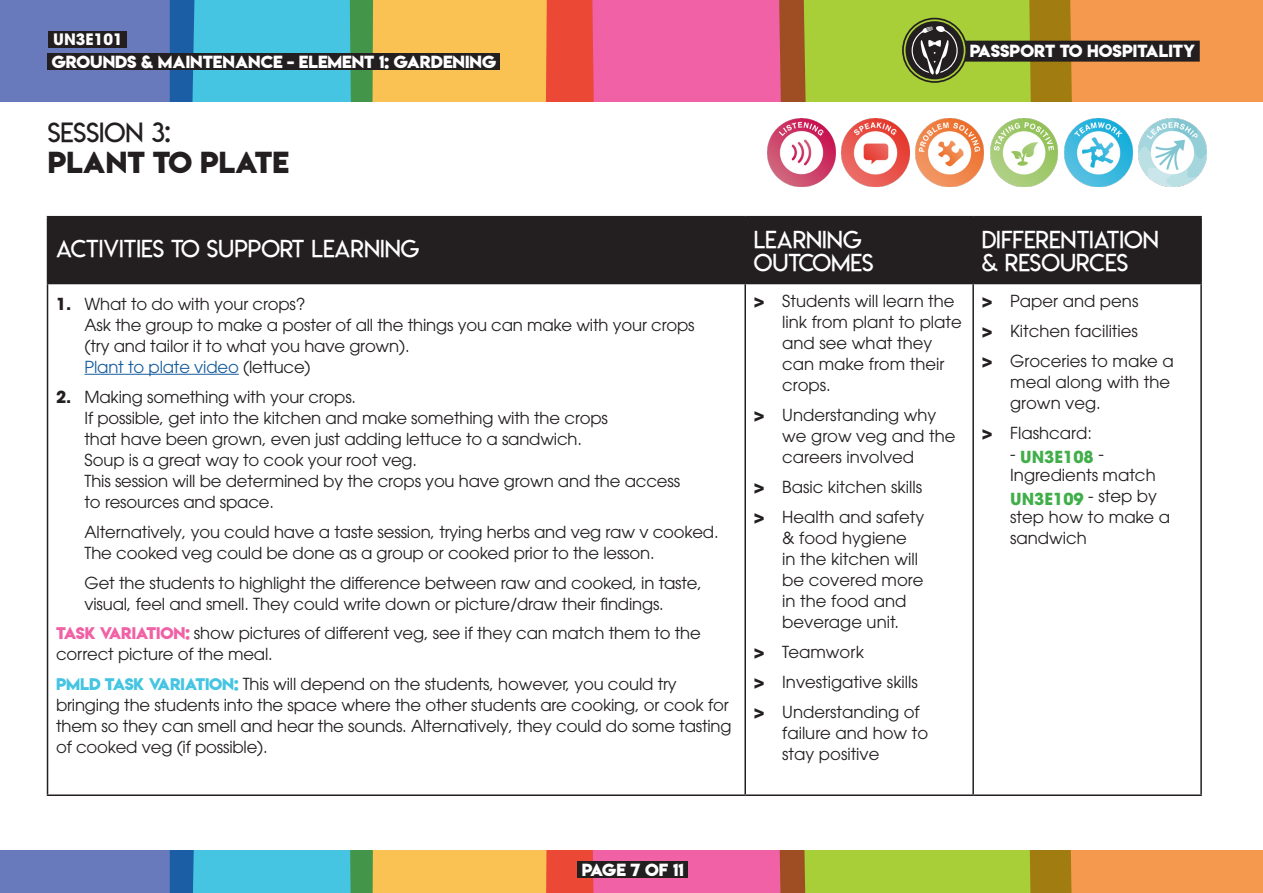
<style>
.page{position:relative;width:1263px;height:893px;background:#fff}
.page>*{position:absolute;margin:0;border:0;box-sizing:border-box;transform-origin:0 0}
.t1{font:27px/30px "Lemon Milkbold";color:#231f20}
.t2{font:24px/22.5px "Lemon Milklight";color:#fff}
.t3{font:16.5px/21px "ITC Avant Garde Pro";letter-spacing:-.01em;color:#231f20}
.t4{font:15.6px "Lemon Milkbold";color:#fff}
.t5{font:700 15.6px "ITC Avant Garde Pro";color:#fff}
.s1{font-family:"Lemon Milklight"}
.s2{font-weight:700}
.s3{color:#175d9e}
.s4{font-family:"Lemon Milkbold";font-size:15px;color:#f061a5}
.s5{font-family:"Lemon Milkbold";font-size:15px;color:#45c5e2}
.s6{font-weight:700;font-size:18px}
.s7{font-weight:700;color:#40ae49}
</style>
<div class="page">
<div style="left:48px;top:217px;width:1152px;height:66px;background:#231f20"></div>
<hr style="left:47px;top:216px;width:698px;height:1px;background:#231f20">
<hr style="left:47px;top:217px;width:1px;height:66px;background:#231f20">
<hr style="left:745px;top:216px;width:228px;height:1px;background:#231f20">
<hr style="left:744px;top:217px;width:2px;height:66px;background:#231f20">
<hr style="left:973px;top:216px;width:229px;height:1px;background:#231f20">
<hr style="left:972px;top:217px;width:2px;height:66px;background:#231f20">
<hr style="left:1200px;top:217px;width:2px;height:66px;background:#231f20">
<hr style="left:47px;top:283px;width:698px;height:1px;background:#231f20">
<hr style="left:47px;top:284px;width:1px;height:510px;background:#231f20">
<hr style="left:745px;top:283px;width:228px;height:1px;background:#231f20">
<hr style="left:744px;top:284px;width:2px;height:510px;background:#231f20">
<hr style="left:973px;top:283px;width:229px;height:1px;background:#231f20">
<hr style="left:972px;top:284px;width:2px;height:510px;background:#231f20">
<hr style="left:1200px;top:284px;width:2px;height:510px;background:#231f20">
<hr style="left:47px;top:794px;width:698px;height:2px;background:#231f20">
<hr style="left:745px;top:794px;width:228px;height:2px;background:#231f20">
<hr style="left:973px;top:794px;width:229px;height:2px;background:#231f20">
<hr style="left:85px;top:374px;width:154px;height:1px;background:#175d9e">
<img style="left:990px;top:119px;width:68px;height:67px">
<img style="left:842px;top:119px;width:67px;height:67px">
<img style="left:1064px;top:119px;width:68px;height:67px">
<img style="left:1138px;top:119px;width:68px;height:67px">
<img style="left:916px;top:119px;width:67px;height:67px">
<img style="left:767px;top:119px;width:68px;height:67px">
<svg style="left:0;top:851px;width:1263px;height:42px;background:#af9c75"></svg>
<div style="left:578px;top:862px;width:110px;height:16px;background:#231f20"></div>
<svg style="left:0;top:0;width:1263px;height:102px;background:#ad9171"></svg>
<div style="left:902px;top:18px;width:65px;height:65px;border:2px solid #231f20;border-radius:50%"></div>
<div style="left:48px;top:53px;width:452px;height:17px;background:#231f20"></div>
<div style="left:49px;top:31px;width:78px;height:17px;background:#231f20"></div>
<p class="t5" style="left:53px;top:29px;width:71px">UN3E101</p>
<p class="t4" style="left:52px;top:50px;width:446px">GROUNDS &amp; MAINTENANCE - ELEMENT 1: GARDENING</p>
<h2 class="t1" style="left:48px;top:117px;width:242px"><span class="s1">SESSION 3:<br></span>PLANT TO PLATE</h2>
<p class="t4" style="left:970px;top:40px;width:227px">PASSPORT TO HOSPITALITY</p>
<p class="t2" style="left:56px;top:237px;width:365px">ACTIVITIES TO SUPPORT LEARNING</p>
<p class="t2" style="left:754px;top:229px;width:121px">LEARNING<br>OUTCOMES</p>
<p class="t2" style="left:982px;top:229px;width:179px">DIFFERENTIATION &amp; RESOURCES</p>
<p class="t3" style="left:85px;top:293px;width:611px;text-indent:-28px"><span class="s2">1.</span> What to do with your crops?<br>Ask the group to make a poster of all the things you can make with your crops (try and tailor it to what you have grown).<br><span class="s3">Plant to plate video</span> (lettuce)</p>
<p class="t3" style="left:85px;top:386px;width:597px;text-indent:-28px"><span class="s2">2.</span> Making something with your crops.<br>If possible, get into the kitchen and make something with the crops<br>that have been grown, even just adding lettuce to a sandwich.<br>Soup is a great way to cook your root veg.<br>This session will be determined by the crops you have grown and the access to resources and space.</p>
<p class="t3" style="left:85px;top:521px;width:635px">Alternatively, you could have a taste session, trying herbs and veg raw v cooked.<br>The cooked veg could be done as a group or cooked prior to the lesson.</p>
<p class="t3" style="left:85px;top:572px;width:619px">Get the students to highlight the difference between raw and cooked, in taste, visual, feel and smell. They could write down or picture/draw their findings.</p>
<p class="t3" style="left:56px;top:623px;width:646px"><span class="s4">TASK VARIATION:</span> show pictures of different veg, see if they can match them to the correct picture of the meal.</p>
<p class="t3" style="left:56px;top:673px;width:677px"><span class="s5">PMLD TASK VARIATION:</span> This will depend on the students, however, you could try bringing the students into the space where the other students are cooking, or cook for them so they can smell and hear the sounds. Alternatively, they could do some tasting of cooked veg (if possible).</p>
<p class="t3" style="left:782px;top:290px;width:181px;text-indent:-29px"><span class="s6">&gt;</span> Students will learn the link from plant to plate and see what they can make from their crops.</p>
<p class="t3" style="left:782px;top:404px;width:175px;text-indent:-29px"><span class="s6">&gt;</span> Understanding why we grow veg and the careers involved</p>
<p class="t3" style="left:754px;top:476px;width:170px"><span class="s6">&gt;</span> Basic kitchen skills</p>
<p class="t3" style="left:782px;top:506px;width:144px;text-indent:-29px"><span class="s6">&gt;</span> Health and safety &amp; food hygiene in the kitchen will be covered more in the food and beverage unit.</p>
<p class="t3" style="left:754px;top:641px;width:112px"><span class="s6">&gt;</span> Teamwork</p>
<p class="t3" style="left:754px;top:671px;width:166px"><span class="s6">&gt;</span> Investigative skills</p>
<p class="t3" style="left:782px;top:701px;width:147px;text-indent:-29px"><span class="s6">&gt;</span> Understanding of failure and how to stay positive</p>
<p class="t3" style="left:982px;top:290px;width:158px"><span class="s6">&gt;</span> Paper and pens</p>
<p class="t3" style="left:982px;top:320px;width:158px"><span class="s6">&gt;</span> Kitchen facilities</p>
<p class="t3" style="left:1010px;top:350px;width:165px;text-indent:-28px"><span class="s6">&gt;</span> Groceries to make a meal along with the grown veg.</p>
<p class="t3" style="left:982px;top:422px;width:112px"><span class="s6">&gt;</span> Flashcard:</p>
<p class="t3" style="left:1010px;top:448px;width:147px;line-height:18px">- <span class="s7">UN3E108</span> -<br>Ingredients match</p>
<p class="t3" style="left:1010px;top:490px;width:161px;line-height:18px"><span class="s7">UN3E109</span> - step by step how to make a</p>
<p class="t3" style="left:1010px;top:527px;width:78px">sandwich</p>
<p class="t4" style="left:582px;top:859px;width:103px">PAGE 7 OF 11</p>
</div>
